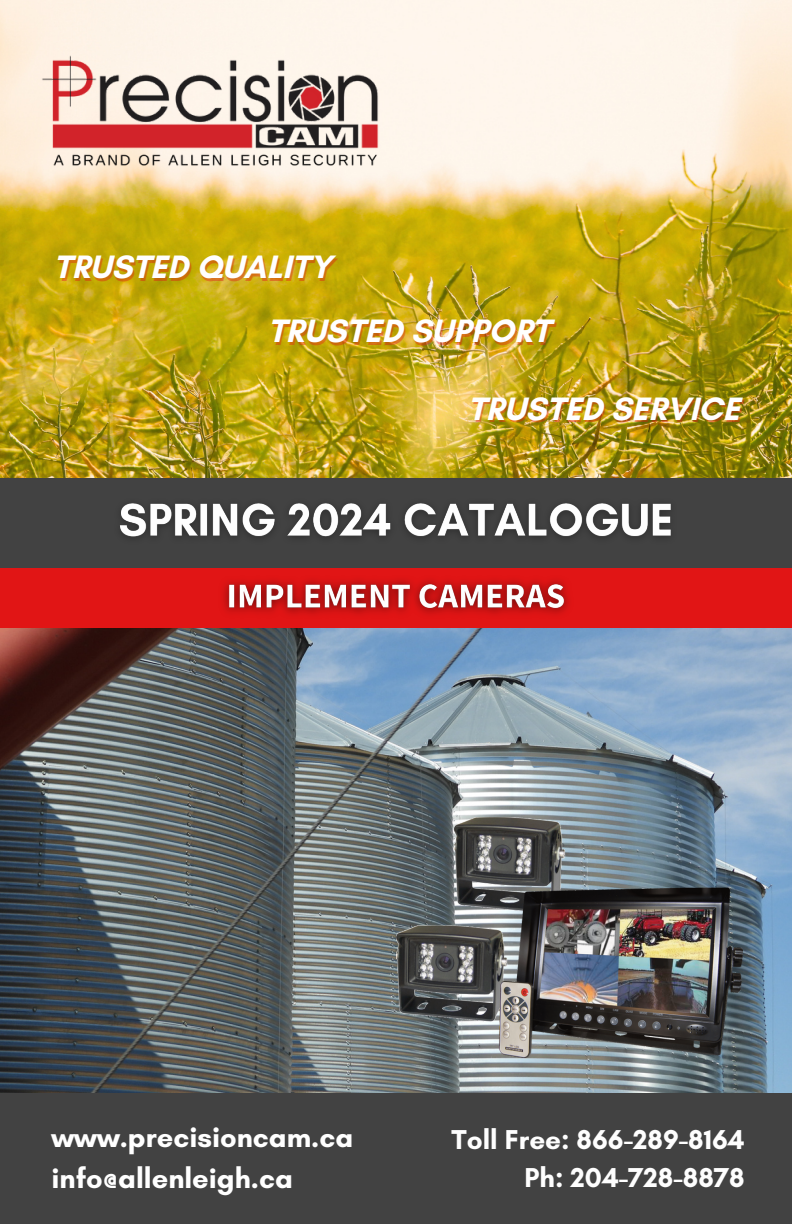
<style>
.page{position:relative;width:792px;height:1224px;background:#fff}
.page>*{position:absolute;margin:0;border:0;box-sizing:border-box;transform-origin:0 0}
.t1{font:700 33px "Glacial Indifference";color:#fff}
.t2{font:700 29px "Glacial Indifference";color:#fff}
.t3{font:700 27.8px "Glacial Indifference";color:#fefefe}
</style>
<div class="page">
<img style="left:0;top:0;width:792px;height:478px">
<div style="left:0;top:565px;width:792px;height:64px;background:#e11515"></div>
<div style="left:0;top:1092px;width:792px;height:132px;background:#424242"></div>
<img style="left:27px;top:21px;width:378px;height:198px">
<img style="left:0;top:629px;width:792px;height:463px">
<div style="left:0;top:479px;width:792px;height:89px;background:#424242"></div>
<img style="left:396px;top:817px;width:346px;height:240px">
<img style="left:223px;top:580px;width:346px;height:34px">
<img style="left:120px;top:503px;width:551px;height:34px">
<p class="t1" style="left:54px;top:247px;width:280px">TRUSTED QUALITY</p>
<p class="t1" style="left:268px;top:311px;width:284px">TRUSTED SUPPORT</p>
<p class="t1" style="left:468px;top:388px;width:274px">TRUSTED SERVICE</p>
<h2 class="t2" style="left:52px;top:1120px;width:303px">www.precisioncam.ca</h2>
<p class="t2" style="left:52px;top:1160px;width:243px">info@allenleigh.ca</p>
<p class="t3" style="left:452px;top:1122px;width:295px">Toll Free: 866-289-8164</p>
<p class="t3" style="left:525px;top:1161px;width:222px">Ph: 204-728-8878</p>
</div>
